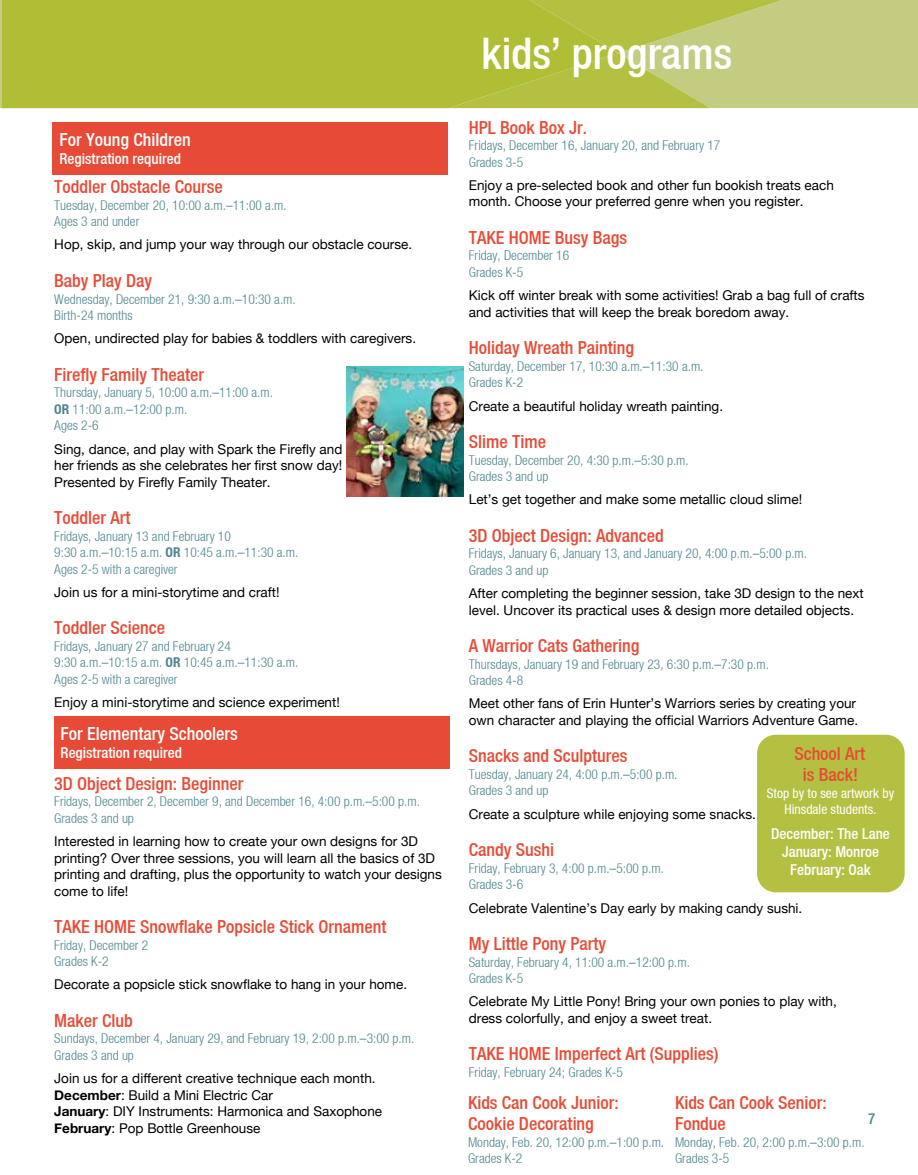
<style>
.page{position:relative;width:918px;height:1175px;background:#fff}
.page>*{position:absolute;margin:0;border:0;box-sizing:border-box;transform-origin:0 0}
.t1{font:500 condensed 43.5px "Helvetica Neue LT";color:#fff}
.t2{font:500 condensed 18px/21px "Helvetica Neue LT";color:#e84b37}
.t3{font:500 condensed 18px "Helvetica Neue LT";color:#fff}
.t4{font:500 condensed 15px/18px "Helvetica Neue LT";color:#fff;text-align:center}
.t5{font:500 condensed 15px "Helvetica Neue LT";color:#4e868e}
.t6{font:13.5px/16.5px "Helvetica Neue";color:#000}
.t7{font:300 condensed 13.5px/16.5px "Helvetica Neue LT";color:#4e868e}
.t8{font:condensed 13.5px/16.5px "Helvetica Neue LT";color:#fff;text-align:center}
.s1{font-weight:700}
</style>
<div class="page">
<div style="left:782px;top:0;width:136px;height:108px;background:#c3cc80"></div>
<svg style="left:0;top:0;width:782px;height:108px;background:#b3c041"></svg>
<div style="left:53px;top:123px;width:395px;height:52px;background:#e74b37"></div>
<div style="left:54px;top:716px;width:396px;height:52px;background:#e74b37"></div>
<img style="left:347px;top:366px;width:116px;height:130px">
<div style="left:758px;top:735px;width:146px;height:156px;background:#b4c042;border-radius:18px"></div>
<div style="left:757px;top:734px;width:148px;height:158px;border:2px solid #b4c042;border-radius:18px"></div>
<h2 class="t3" style="left:60px;top:129px;width:133px">For Young Children</h2>
<p class="t4" style="left:60px;top:150px;width:123px">Registration required</p>
<h2 class="t2" style="left:54px;top:176px;width:170px">Toddler Obstacle Course</h2>
<p class="t7" style="left:54px;top:196px;width:234px">Tuesday, December 20, 10:00 a.m.–11:00 a.m.<br>Ages 3 and under</p>
<p class="t6" style="left:54px;top:236px;width:359px">Hop, skip, and jump your way through our obstacle course.</p>
<h2 class="t2" style="left:54px;top:270px;width:99px">Baby Play Day</h2>
<p class="t7" style="left:54px;top:290px;width:243px">Wednesday, December 21, 9:30 a.m.–10:30 a.m.<br>Birth-24 months</p>
<p class="t6" style="left:54px;top:330px;width:363px">Open, undirected play for babies &amp; toddlers with caregivers.</p>
<h2 class="t2" style="left:54px;top:364px;width:151px">Firefly Family Theater</h2>
<p class="t7" style="left:54px;top:384px;width:220px">Thursday, January 5, 10:00 a.m.–11:00 a.m.<br><span class="s1">OR</span> 11:00 a.m.–12:00 p.m.<br>Ages 2-6</p>
<p class="t6" style="left:54px;top:440px;width:290px;text-align:justify">Sing, dance, and play with Spark the Firefly and her friends as she celebrates her first snow day!<br>Presented by Firefly Family Theater.</p>
<h2 class="t2" style="left:54px;top:507px;width:78px">Toddler Art</h2>
<p class="t7" style="left:54px;top:527px;width:246px">Fridays, January 13 and February 10<br>9:30 a.m.–10:15 a.m. <span class="s1">OR</span> 10:45 a.m.–11:30 a.m.<br>Ages 2-5 with a caregiver</p>
<p class="t6" style="left:54px;top:583px;width:227px">Join us for a mini-storytime and craft!</p>
<h2 class="t2" style="left:54px;top:617px;width:112px">Toddler Science</h2>
<p class="t7" style="left:54px;top:637px;width:246px">Fridays, January 27 and February 24<br>9:30 a.m.–10:15 a.m. <span class="s1">OR</span> 10:45 a.m.–11:30 a.m.<br>Ages 2-5 with a caregiver</p>
<p class="t6" style="left:54px;top:694px;width:287px">Enjoy a mini-storytime and science experiment!</p>
<h2 class="t3" style="left:61px;top:723px;width:179px">For Elementary Schoolers</h2>
<p class="t4" style="left:61px;top:743px;width:123px">Registration required</p>
<h2 class="t2" style="left:54px;top:772px;width:191px">3D Object Design: Beginner</h2>
<p class="t7" style="left:54px;top:793px;width:367px">Fridays, December 2, December 9, and December 16, 4:00 p.m.–5:00 p.m.<br>Grades 3 and up</p>
<p class="t6" style="left:54px;top:832px;width:389px">Interested in learning how to create your own designs for 3D printing? Over three sessions, you will learn all the basics of 3D printing and drafting, plus the opportunity to watch your designs come to life!</p>
<h2 class="t2" style="left:54px;top:916px;width:334px">TAKE HOME Snowflake Popsicle Stick Ornament</h2>
<p class="t7" style="left:54px;top:936px;width:95px">Friday, December 2<br>Grades K-2</p>
<p class="t6" style="left:54px;top:976px;width:354px">Decorate a popsicle stick snowflake to hang in your home.</p>
<h2 class="t2" style="left:54px;top:1009px;width:80px">Maker Club</h2>
<p class="t7" style="left:54px;top:1030px;width:362px">Sundays, December 4, January 29, and February 19, 2:00 p.m.–3:00 p.m.<br>Grades 3 and up</p>
<p class="t6" style="left:54px;top:1069px;width:329px">Join us for a different creative technique each month.<br><span class="s1">December</span>: Build a Mini Electric Car<br><span class="s1">January</span>: DIY Instruments: Harmonica and Saxophone <span class="s1">February</span>: Pop Bottle Greenhouse</p>
<h1 class="t1" style="left:482px;top:27px;width:252px">kids’ programs</h1>
<h2 class="t2" style="left:469px;top:117px;width:120px">HPL Book Box Jr.</h2>
<p class="t7" style="left:469px;top:137px;width:253px">Fridays, December 16, January 20, and February 17<br>Grades 3-5</p>
<p class="t6" style="left:469px;top:177px;width:367px">Enjoy a pre-selected book and other fun bookish treats each month. Choose your preferred genre when you register.</p>
<h2 class="t2" style="left:469px;top:227px;width:160px">TAKE HOME Busy Bags</h2>
<p class="t7" style="left:469px;top:247px;width:102px">Friday, December 16<br>Grades K-5</p>
<p class="t6" style="left:469px;top:287px;width:397px">Kick off winter break with some activities! Grab a bag full of crafts and activities that will keep the break boredom away.</p>
<h2 class="t2" style="left:469px;top:337px;width:167px">Holiday Wreath Painting</h2>
<p class="t7" style="left:469px;top:357px;width:236px">Saturday, December 17, 10:30 a.m.–11:30 a.m.<br>Grades K-2</p>
<p class="t6" style="left:469px;top:397px;width:256px">Create a beautiful holiday wreath painting.</p>
<h2 class="t2" style="left:469px;top:431px;width:79px">Slime Time</h2>
<p class="t7" style="left:469px;top:451px;width:221px">Tuesday, December 20, 4:30 p.m.–5:30 p.m.<br>Grades 3 and up</p>
<p class="t6" style="left:469px;top:491px;width:335px">Let’s get together and make some metallic cloud slime!</p>
<h2 class="t2" style="left:469px;top:525px;width:196px">3D Object Design: Advanced</h2>
<p class="t7" style="left:469px;top:545px;width:340px">Fridays, January 6, January 13, and January 20, 4:00 p.m.–5:00 p.m.<br>Grades 3 and up</p>
<p class="t6" style="left:469px;top:585px;width:396px">After completing the beginner session, take 3D design to the next level. Uncover its practical uses &amp; design more detailed objects.</p>
<h2 class="t2" style="left:469px;top:635px;width:172px">A Warrior Cats Gathering</h2>
<p class="t7" style="left:469px;top:655px;width:302px">Thursdays, January 19 and February 23, 6:30 p.m.–7:30 p.m.<br>Grades 4-8</p>
<p class="t6" style="left:469px;top:695px;width:391px">Meet other fans of Erin Hunter’s Warriors series by creating your own character and playing the official Warriors Adventure Game.</p>
<h2 class="t2" style="left:469px;top:745px;width:160px">Snacks and Sculptures</h2>
<p class="t7" style="left:469px;top:765px;width:210px">Tuesday, January 24, 4:00 p.m.–5:00 p.m.<br>Grades 3 and up</p>
<p class="t6" style="left:469px;top:805px;width:289px">Create a sculpture while enjoying some snacks.</p>
<h2 class="t2" style="left:469px;top:839px;width:87px">Candy Sushi</h2>
<p class="t7" style="left:469px;top:859px;width:197px">Friday, February 3, 4:00 p.m.–5:00 p.m.<br>Grades 3-6</p>
<p class="t6" style="left:469px;top:899px;width:335px">Celebrate Valentine’s Day early by making candy sushi.</p>
<h2 class="t2" style="left:469px;top:933px;width:139px">My Little Pony Party</h2>
<p class="t7" style="left:469px;top:953px;width:223px">Saturday, February 4, 11:00 a.m.–12:00 p.m.<br>Grades K-5</p>
<p class="t6" style="left:469px;top:993px;width:370px">Celebrate My Little Pony! Bring your own ponies to play with, dress colorfully, and enjoy a sweet treat.</p>
<h2 class="t2" style="left:469px;top:1043px;width:251px">TAKE HOME Imperfect Art (Supplies)</h2>
<p class="t7" style="left:469px;top:1063px;width:156px">Friday, February 24; Grades K-5</p>
<h2 class="t2" style="left:794px;top:743px;width:72px;text-align:center">School Art is Back!</h2>
<p class="t8" style="left:767px;top:784px;width:129px">Stop by to see artwork by<br>Hinsdale students.</p>
<p class="t4" style="left:771px;top:824px;width:120px">December: The Lane<br>January: Monroe<br>February: Oak</p>
<h2 class="t2" style="left:468px;top:1091px;width:152px">Kids Can Cook Junior:<br>Cookie Decorating</h2>
<p class="t7" style="left:468px;top:1133px;width:198px">Monday, Feb. 20, 12:00 p.m.–1:00 p.m.<br>Grades K-2</p>
<h2 class="t2" style="left:675px;top:1091px;width:153px">Kids Can Cook Senior:<br>Fondue</h2>
<p class="t7" style="left:675px;top:1133px;width:191px">Monday, Feb. 20, 2:00 p.m.–3:00 p.m.<br>Grades 3-5</p>
<p class="t5" style="left:868px;top:1109px;width:9px">7</p>
</div>
